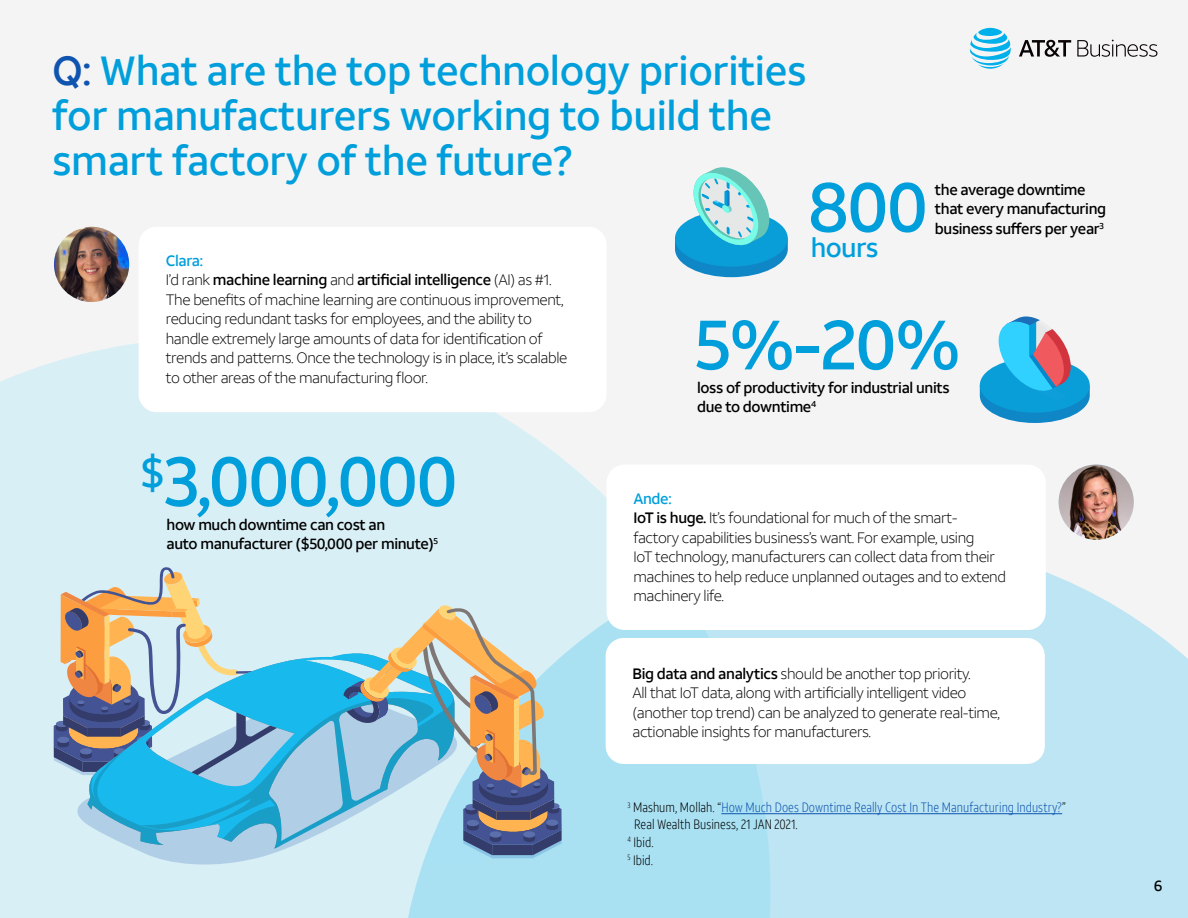
<style>
.page{position:relative;width:1188px;height:918px;background:#f1f1f2}
.page>*{position:absolute;margin:0;border:0;box-sizing:border-box;transform-origin:0 0}
.Body_copy_13_20{font:500 70.5px "ATT Aleck Sans";letter-spacing:-.025em;color:#009fdb}
.t1{font:500 40.5px/45px "ATT Aleck Sans";letter-spacing:-.01em;color:#009fdb}
.Body_copy_13_20-2{font:500 26.4px "ATT Aleck Sans";letter-spacing:-.025em;color:#009fdb}
.Body_copy_13_20-3{font:300 15px/19.5px "ATT Aleck Sans";letter-spacing:-.025em;color:#000}
.Body_copy_13_20-4{font:500 15px/19.5px "ATT Aleck Sans";letter-spacing:-.025em;color:#000}
.t2{font:300 13.5px/16.5px "ATT Aleck Cd";color:#0f54af}
.t3{font:300 13.5px "ATT Aleck Cd";color:#000}
.s1{color:#0f54af}
.s2{font-weight:500;color:#009fdb}
.s3{font-weight:500}
.s4{color:#000}
</style>
<div class="page">
<div style="left:0;top:343px;width:621px;height:575px;background:#d9eff6"></div>
<svg style="left:398px;top:540px;width:790px;height:378px;background:#bde5f3"></svg>
<svg style="left:970px;top:28px;width:41px;height:41px"></svg>
<svg style="left:1019px;top:40px;width:52px;height:17px"></svg>
<svg style="left:1077px;top:40px;width:80px;height:17px"></svg>
<svg style="left:980px;top:316px;width:110px;height:107px"></svg>
<div style="left:607px;top:465px;width:439px;height:165px;background:#fff;border-radius:18px"></div>
<img style="left:1059px;top:465px;width:75px;height:75px;border-radius:38px">
<div style="left:606px;top:638px;width:439px;height:126px;background:#fff;border-radius:18px"></div>
<hr style="left:721px;top:813px;width:341px;height:1px;background:#0f54af">
<div style="left:139px;top:227px;width:468px;height:185px;background:#fff;border-radius:18px"></div>
<img style="left:54px;top:227px;width:75px;height:75px;border-radius:38px">
<svg style="left:77px;top:845px;width:380px;height:20px;background:#c9e4f0"></svg>
<svg style="left:87px;top:650px;width:256px;height:199px;background:#50c8ef"></svg>
<svg style="left:54px;top:567px;width:241px;height:278px;background:#b1c2c1"></svg>
<svg style="left:141px;top:698px;width:202px;height:151px;background:#70c1e2"></svg>
<svg style="left:343px;top:604px;width:219px;height:254px;background:#aebebd"></svg>
<svg style="left:675px;top:167px;width:113px;height:110px"></svg>
<p class="t1" style="left:52px;top:48px;width:756px"><span class="s1">Q:</span> What are the top technology priorities for manufacturers working to build the smart factory of the future?</p>
<p class="Body_copy_13_20" style="left:808px;top:163px;width:122px">800</p>
<p class="Body_copy_13_20-4" style="left:935px;top:180px;width:173px">the average downtime that every manufacturing business suffers per year<sup>3</sup></p>
<p class="Body_copy_13_20-2" style="left:811px;top:231px;width:69px">hours</p>
<p class="Body_copy_13_20-3" style="left:166px;top:251px;width:403px"><span class="s2">Clara:<br></span>I’d rank <span class="s3">machine learning</span> and <span class="s3">artificial intelligence</span> (AI) as #1.<br>The benefits of machine learning are continuous improvement, reducing redundant tasks for employees, and the ability to handle extremely large amounts of data for identification of trends and patterns. Once the technology is in place, it’s scalable to other areas of the manufacturing floor.</p>
<p class="Body_copy_13_20" style="left:694px;top:301px;width:268px">5%-20%</p>
<p class="Body_copy_13_20-4" style="left:697px;top:378px;width:254px">loss of productivity for industrial units due to downtime<sup>4</sup></p>
<p class="Body_copy_13_20" style="left:140px;top:437px;width:319px"><sup>$</sup>3,000,000</p>
<p class="Body_copy_13_20-4" style="left:167px;top:515px;width:273px">how much downtime can cost an<br>auto manufacturer ($50,000 per minute)<sup>5</sup></p>
<p class="Body_copy_13_20-3" style="left:633px;top:489px;width:374px"><span class="s2">Ande:<br></span><span class="s3">IoT is huge.</span> It’s foundational for much of the smart&shy;factory capabilities business’s want. For example, using<br>IoT technology, manufacturers can collect data from their machines to help reduce unplanned outages and to extend machinery life.</p>
<p class="Body_copy_13_20-3" style="left:632px;top:664px;width:369px"><span class="s3">Big data and analytics</span> should be another top priority.<br>All that IoT data, along with artificially intelligent video (another top trend) can be analyzed to generate real-time, actionable insights for manufacturers.</p>
<p class="t2" style="left:634px;top:799px;width:433px;text-indent:-7px"><sup>3</sup> <span class="s4">Mashum, Mollah. “</span>How Much Does Downtime Really Cost In The Manufacturing Industry?<span class="s4">”<br>Real Wealth Business, 21 JAN 2021.</span></p>
<p class="t3" style="left:627px;top:834px;width:28px"><sup>4</sup> Ibid.</p>
<p class="t3" style="left:627px;top:852px;width:27px"><sup>5</sup> Ibid.</p>
<p class="Body_copy_13_20-4" style="left:1154px;top:876px;width:10px">6</p>
</div>
